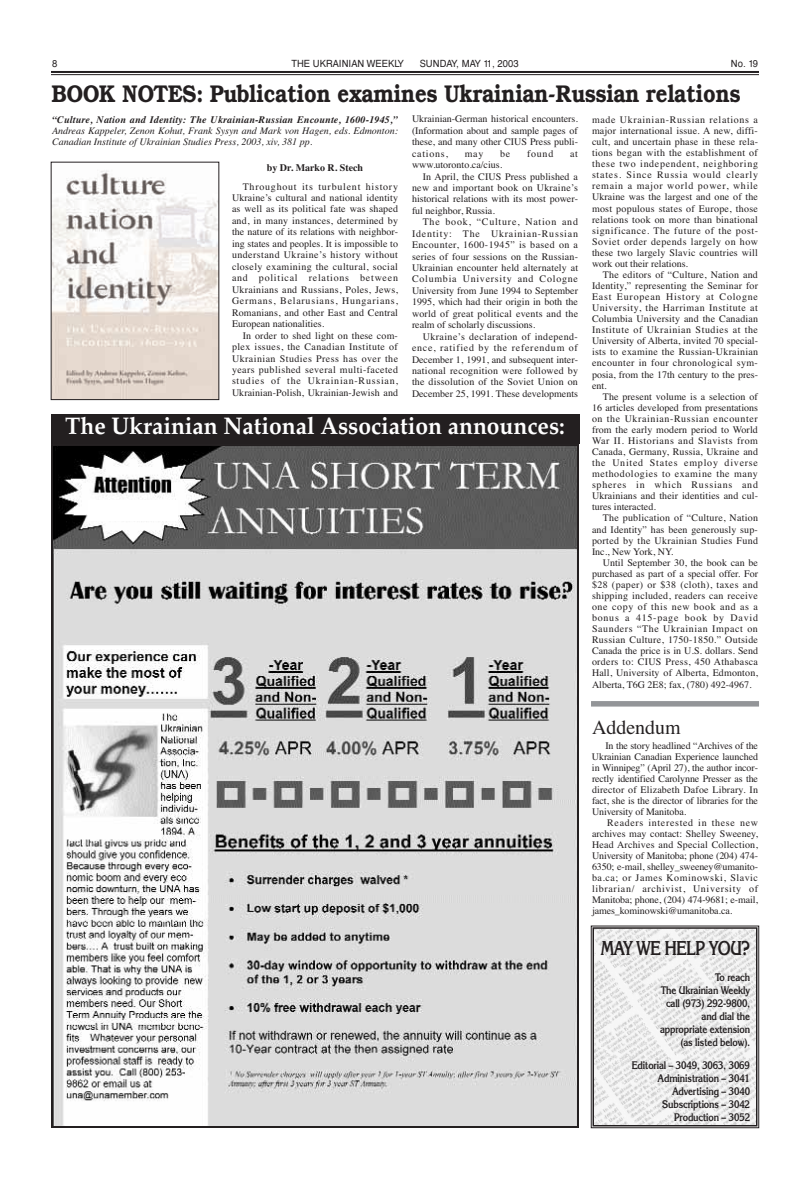
<style>
.page{position:relative;width:810px;height:1188px;background:#fff}
.page>*{position:absolute;margin:0;border:0;box-sizing:border-box;transform-origin:0 0}
.t1{font:600 24px "Bookman";color:#231f20;scale:.85 1}
.t2{font:700 24px "Palatino";color:#fff;scale:.95 1}
.t3{font:700 20px "Korinna IT Cby BT";letter-spacing:-.015em;color:#231f20;scale:.8 1}
.t4{font:20px "Times";color:#231f20}
.t5{font:700 11px/13px "Korinna IT Cby BT";letter-spacing:-.01em;color:#231f20;text-align:right;scale:.85 1}
.t6{font:10px/11.1px "Times";letter-spacing:.01em;color:#231f20;text-align:justify}
.t7{font:italic 10px/11px "Times";color:#231f20}
.t8{font:10px "Times";letter-spacing:.075em;color:#231f20}
.t9{font:italic 700 10px "Times";letter-spacing:.02em;color:#231f20}
.t10{font:10px "Svoboda FAF";color:#231f20;scale:.95 1}
.t11{font:10px "Times";letter-spacing:.04em;color:#231f20}
.t12{font:10px "Times";letter-spacing:.03em;color:#231f20}
.t13{font:10px "Times";letter-spacing:.045em;color:#231f20}
.t14{font:10px "Times";letter-spacing:.07em;color:#231f20}
.t15{font:700 10px "Times";color:#231f20}
</style>
<div class="page">
<hr style="left:51px;top:71px;width:708px;height:2px;background:#231f20">
<hr style="left:51px;top:74px;width:708px;height:1px;background:#231f20">
<div style="left:51px;top:414px;width:528px;height:30px;background:#231f20"></div>
<img style="left:54px;top:447px;width:522px;height:678px">
<div style="left:51px;top:444px;width:528px;height:684px;border:2px solid #231f20"></div>
<img style="left:53px;top:170px;width:164px;height:228px">
<div style="left:591px;top:701px;width:168px;height:6px;background:#939598"></div>
<img style="left:595px;top:930px;width:160px;height:193px">
<div style="left:591px;top:926px;width:168px;height:202px;border:1px solid #231f20"></div>
<div style="left:592px;top:927px;width:166px;height:199px;border:2px solid #231f20"></div>
<div style="left:88px;top:500px;width:90px;height:21px;background:#fff"></div>
<p class="t10" style="left:52px;top:57px;width:7px">8</p>
<p class="t10" style="left:291px;top:57px;width:120px">THE UKRAINIAN WEEKLY</p>
<p class="t10" style="left:420px;top:57px;width:106px">SUNDAY, MAY 11, 2003</p>
<p class="t10" style="left:731px;top:57px;width:30px">No. 19</p>
<h1 class="t1" style="left:52px;top:80px;width:811px">BOOK NOTES: Publication examines Ukrainian-Russian relations</h1>
<p class="t9" style="left:52px;top:114px;width:347px">“Culture, Nation and Identity: The Ukrainian-Russian Encounte, 1600-1945,”</p>
<p class="t7" style="left:52px;top:125px;width:348px">Andreas Kappeler, Zenon Kohut, Frank Sysyn and Mark von Hagen, eds. Edmonton:<br>Canadian Institute of Ukrainian Studies Press, 2003, xiv, 381 pp.</p>
<p class="t6" style="left:412px;top:113px;width:168px;line-height:11.4px">Ukrainian-German historical encounters. (Information about and sample pages of these, and many other CIUS Press publi&shy;cations,</p>
<p class="t6" style="left:592px;top:114px;width:168px">made Ukrainian-Russian relations a major international issue. A new, diffi&shy;cult, and uncertain phase in these rela&shy;tions began with the establishment of these two independent, neighboring states. Since Russia would clearly remain a major world power, while Ukraine was the largest and one of the most populous states of Europe, those relations took on more than binational significance. The future of the post-Soviet order depends largely on how these two largely Slavic countries will work out their relations.</p>
<p class="t6" style="left:592px;top:269px;width:168px;text-indent:11px">The editors of “Culture, Nation and Identity,” representing the Seminar for East European History at Cologne University, the Harriman Institute at Columbia University and the Canadian Institute of Ukrainian Studies at the University of Alberta, invited 70 special&shy;ists to examine the Russian-Ukrainian encounter in four chronological sym&shy;posia, from the 17th century to the pres&shy;ent.</p>
<p class="t6" style="left:592px;top:391px;width:168px;text-indent:11px">The present volume is a selection of 16 articles developed from presentations on the Ukrainian-Russian encounter from the early modern period to World War II. Historians and Slavists from Canada, Germany, Russia, Ukraine and the United States employ diverse methodologies to examine the many spheres in which Russians and Ukrainians and their identities and cul&shy;tures interacted.</p>
<p class="t6" style="left:592px;top:512px;width:168px;text-indent:11px">The publication of “Culture, Nation and Identity” has been generously sup&shy;ported by the Ukrainian Studies Fund Inc., New York, NY.</p>
<p class="t6" style="left:592px;top:557px;width:168px;text-indent:11px">Until September 30, the book can be purchased as part of a special offer. For $28 (paper) or $38 (cloth), taxes and shipping included, readers can receive one copy of this new book and as a bonus a 415-page book by David Saunders “The Ukrainian Impact on Russian Culture, 1750-1850.” Outside Canada the price is in U.S. dollars. Send orders to: CIUS Press, 450 Athabasca Hall, University of Alberta, Edmonton, Alberta, T6G 2E8; fax, (780) 492-4967.</p>
<p class="t6" style="left:465px;top:148px;width:20px">may</p>
<p class="t6" style="left:500px;top:148px;width:12px">be</p>
<p class="t6" style="left:527px;top:148px;width:28px">found</p>
<p class="t6" style="left:570px;top:148px;width:9px">at</p>
<p class="t6" style="left:412px;top:159px;width:92px">www.utoronto.ca/cius.</p>
<p class="t6" style="left:423px;top:171px;width:157px">In April, the CIUS Press published a</p>
<p class="t12" style="left:412px;top:182px;width:168px">new and important book on Ukraine’s</p>
<p class="t6" style="left:412px;top:193px;width:168px">historical relations with its most power-</p>
<p class="t6" style="left:412px;top:205px;width:84px">ful neighbor, Russia.</p>
<p class="t8" style="left:423px;top:216px;width:157px">The book, “Culture, Nation and</p>
<p class="t8" style="left:412px;top:227px;width:168px">Identity: The Ukrainian-Russian</p>
<p class="t13" style="left:412px;top:239px;width:168px">Encounter, 1600-1945” is based on a</p>
<p class="t6" style="left:412px;top:251px;width:168px">series of four sessions on the Russian-</p>
<p class="t6" style="left:412px;top:262px;width:168px">Ukrainian encounter held alternately at</p>
<p class="t8" style="left:412px;top:273px;width:168px">Columbia University and Cologne</p>
<p class="t6" style="left:412px;top:285px;width:168px">University from June 1994 to September</p>
<p class="t6" style="left:412px;top:296px;width:168px">1995, which had their origin in both the</p>
<p class="t6" style="left:412px;top:308px;width:168px">world of great political events and the</p>
<p class="t6" style="left:412px;top:319px;width:125px">realm of scholarly discussions.</p>
<p class="t11" style="left:423px;top:330px;width:157px">Ukraine’s declaration of independ-</p>
<p class="t14" style="left:412px;top:342px;width:167px">ence, ratified by the referendum of</p>
<p class="t6" style="left:412px;top:354px;width:168px">December 1, 1991, and subsequent inter-</p>
<p class="t6" style="left:412px;top:365px;width:168px">national recognition were followed by</p>
<p class="t6" style="left:412px;top:376px;width:167px">the dissolution of the Soviet Union on</p>
<p class="t6" style="left:412px;top:388px;width:168px">December 25, 1991. These developments</p>
<p class="t15" style="left:267px;top:162px;width:98px">by Dr. Marko R. Stech</p>
<p class="t6" style="left:232px;top:180px;width:168px;line-height:11.5px;text-indent:11px">Throughout its turbulent history Ukraine’s cultural and national identity as well as its political fate was shaped and, in many instances, determined by the nature of its relations with neighbor&shy;ing states and peoples. It is impossible to understand Ukraine’s history without closely examining the cultural, social and political relations between Ukrainians and Russians, Poles, Jews, Germans, Belarusians, Hungarians, Romanians, and other East and Central European nationalities.</p>
<p class="t6" style="left:232px;top:329px;width:168px;line-height:11.5px;text-indent:11px">In order to shed light on these com&shy;plex issues, the Canadian Institute of Ukrainian Studies Press has over the years published several multi-faceted studies of the Ukrainian-Russian, Ukrainian-Polish, Ukrainian-Jewish and</p>
<h1 class="t2" style="left:65px;top:412px;width:527px">The Ukrainian National Association announces:</h1>
<h2 class="t4" style="left:592px;top:715px;width:90px">Addendum</h2>
<p class="t6" style="left:592px;top:740px;width:168px;text-indent:13px">In the story headlined “Archives of the Ukrainian Canadian Experience launched in Winnipeg” (April 27), the author incor&shy;rectly identified Carolynne Presser as the director of Elizabeth Dafoe Library. In fact, she is the director of libraries for the University of Manitoba.</p>
<p class="t6" style="left:592px;top:817px;width:168px;text-indent:15px">Readers interested in these new archives may contact: Shelley Sweeney, Head Archives and Special Collection, University of Manitoba; phone (204) 474- 6350; e-mail, shelley_sweeney@umanito&shy;ba.ca; or James Kominowski, Slavic librarian/ archivist, University of Manitoba; phone, (204) 474-9681; e-mail, james_kominowski@umanitoba.ca.</p>
<h2 class="t3" style="left:601px;top:936px;width:188px">MAY WE HELP YOU?</h2>
<p class="t5" style="left:660px;top:971px;width:108px">To reach<br>The Ukrainian Weekly call (973) 292-9800, and dial the appropriate extension (as listed below).</p>
<p class="t5" style="left:632px;top:1059px;width:141px">Editorial – 3049, 3063, 3069<br>Administration – 3041<br>Advertising – 3040<br>Subscriptions – 3042<br>Production – 3052</p>
</div>
